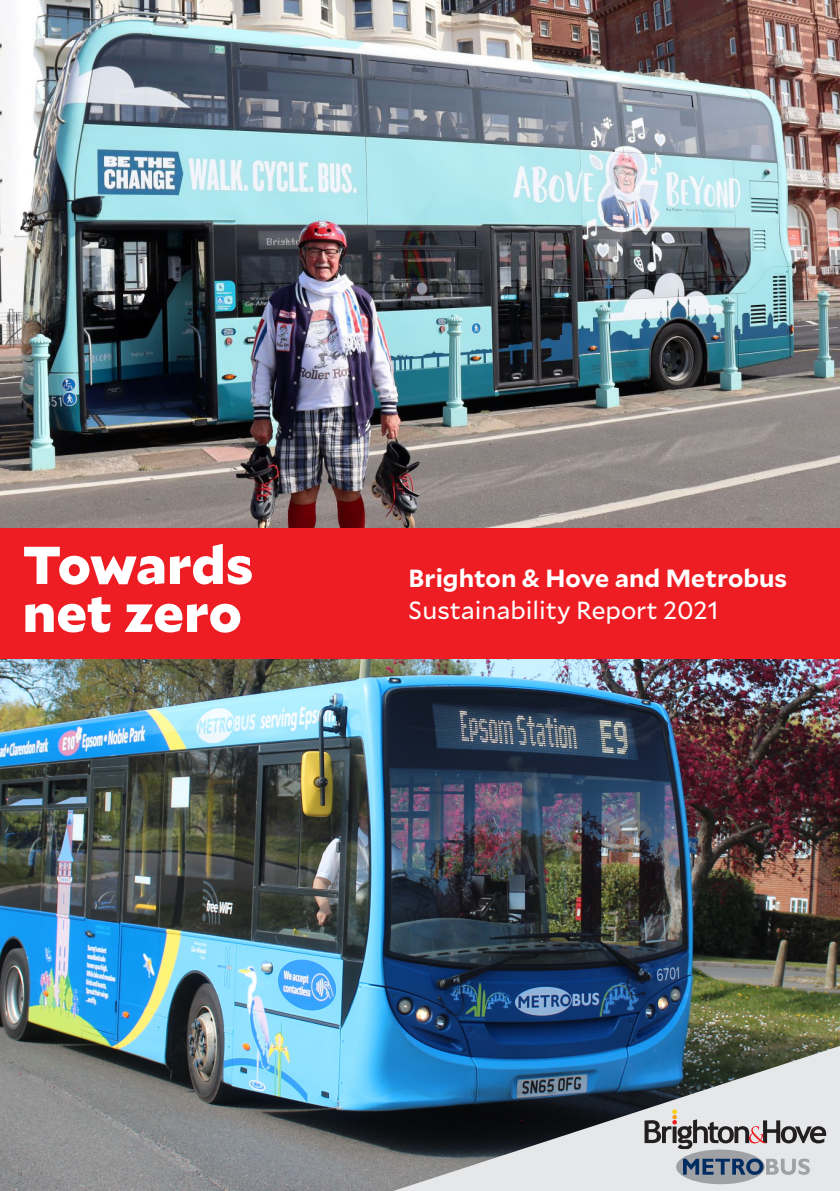
<style>
.page{position:relative;width:840px;height:1191px;background:#fff}
.page>*{position:absolute;margin:0;border:0;box-sizing:border-box;transform-origin:0 0}
.t1{font:900 53px/48px "Mallory";letter-spacing:-.005em;color:#fff}
.t2{font:700 24.8px "Mallory";color:#fff}
.t3{font:24.8px "Mallory";color:#fff}
</style>
<div class="page">
<img style="left:0;top:0;width:839px;height:529px">
<img style="left:0;top:659px;width:839px;height:532px">
<svg style="left:393px;top:1046px;width:446px;height:145px"></svg>
<svg style="left:644px;top:1109px;width:182px;height:41px"></svg>
<div style="left:675px;top:1149px;width:89px;height:35px;background:#a0a1a5;border-radius:50%"></div>
<svg style="left:683px;top:1158px;width:126px;height:16px"></svg>
<div style="left:0;top:529px;width:839px;height:130px;background:#ee1d23"></div>
<h1 class="t1" style="left:22px;top:537px;width:232px">Towards net zero</h1>
<p class="t2" style="left:408px;top:559px;width:380px">Brighton &amp; Hove and Metrobus</p>
<p class="t3" style="left:408px;top:592px;width:311px">Sustainability Report 2021</p>
</div>
